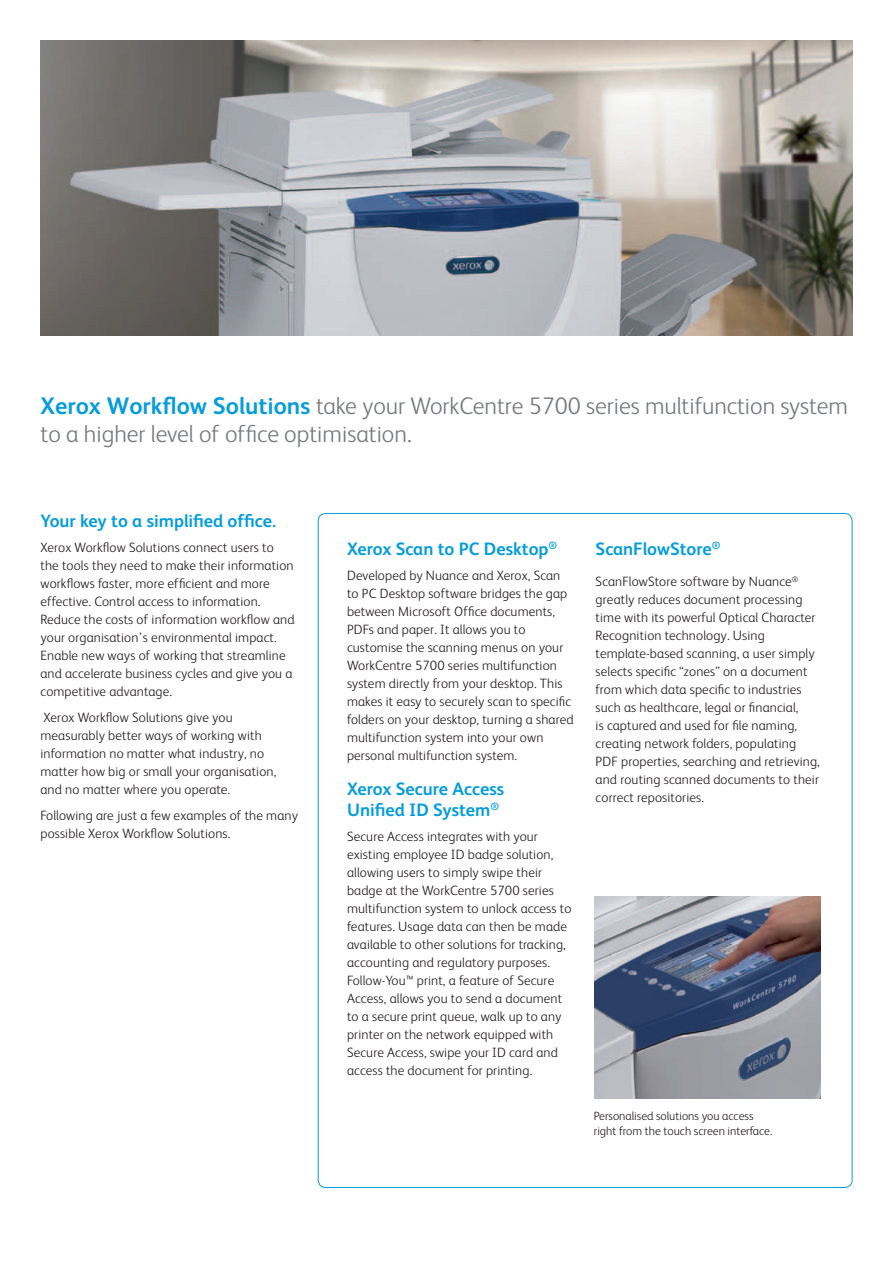
<style>
.page{position:relative;width:893px;height:1263px;background:#fff}
.page>*{position:absolute;margin:0;border:0;box-sizing:border-box;transform-origin:0 0}
.t1{font:300 24px/28.5px "Xerox Sans";color:#76787b}
.t2{font:700 18px/21px "Xerox Sans";color:#069ddc}
.t3{font:300 13.5px/18px "Xerox Sans";letter-spacing:.01em;color:#231f20}
.t4{font:300 12px/15px "Xerox Sans";color:#231f20}
.s1{font-weight:700;color:#069ddc}
</style>
<div class="page">
<img style="left:40px;top:41px;width:812px;height:295px">
<img style="left:594px;top:896px;width:226px;height:202px">
<h1 class="t1" style="left:40px;top:390px;width:809px"><span class="s1">Xerox Workflow Solutions</span> take your WorkCentre 5700 series multifunction system to a higher level of office optimisation.</h1>
<h2 class="t2" style="left:40px;top:509px;width:237px">Your key to a simplified office.</h2>
<p class="t3" style="left:40px;top:538px;width:255px">Xerox Workflow Solutions connect users to the tools they need to make their information workflows faster, more efficient and more effective. Control access to information.<br>Reduce the costs of information workflow and your organisation’s environmental impact.<br>Enable new ways of working that streamline and accelerate business cycles and give you a competitive advantage.</p>
<p class="t3" style="left:40px;top:708px;width:237px">Xerox Workflow Solutions give you measurably better ways of working with information no matter what industry, no matter how big or small your organisation, and no matter where you operate.</p>
<p class="t3" style="left:40px;top:805px;width:259px">Following are just a few examples of the many possible Xerox Workflow Solutions.</p>
<h2 class="t2" style="left:347px;top:537px;width:212px">Xerox Scan to PC Desktop<sup>®</sup></h2>
<p class="t3" style="left:347px;top:566px;width:228px">Developed by Nuance and Xerox, Scan to PC Desktop software bridges the gap between Microsoft Office documents, PDFs and paper. It allows you to customise the scanning menus on your WorkCentre 5700 series multifunction system directly from your desktop. This makes it easy to securely scan to specific folders on your desktop, turning a shared multifunction system into your own personal multifunction system.</p>
<h2 class="t2" style="left:347px;top:777px;width:159px">Xerox Secure Access<br>Unified ID System<sup>®</sup></h2>
<p class="t3" style="left:347px;top:827px;width:226px">Secure Access integrates with your existing employee ID badge solution, allowing users to simply swipe their badge at the WorkCentre 5700 series multifunction system to unlock access to features. Usage data can then be made available to other solutions for tracking, accounting and regulatory purposes.<br>Follow-You™ print, a feature of Secure Access, allows you to send a document to a secure print queue, walk up to any printer on the network equipped with Secure Access, swipe your ID card and access the document for printing.</p>
<h2 class="t2" style="left:596px;top:537px;width:126px">ScanFlowStore<sup>®</sup></h2>
<p class="t3" style="left:596px;top:572px;width:226px">ScanFlowStore software by Nuance<sup>® </sup>greatly reduces document processing time with its powerful Optical Character Recognition technology. Using template-based scanning, a user simply selects specific “zones” on a document from which data specific to industries such as healthcare, legal or financial,<br>is captured and used for file naming, creating network folders, populating PDF properties, searching and retrieving, and routing scanned documents to their correct repositories.</p>
<p class="t4" style="left:594px;top:1107px;width:180px">Personalised solutions you access right from the touch screen interface.</p>
</div>
